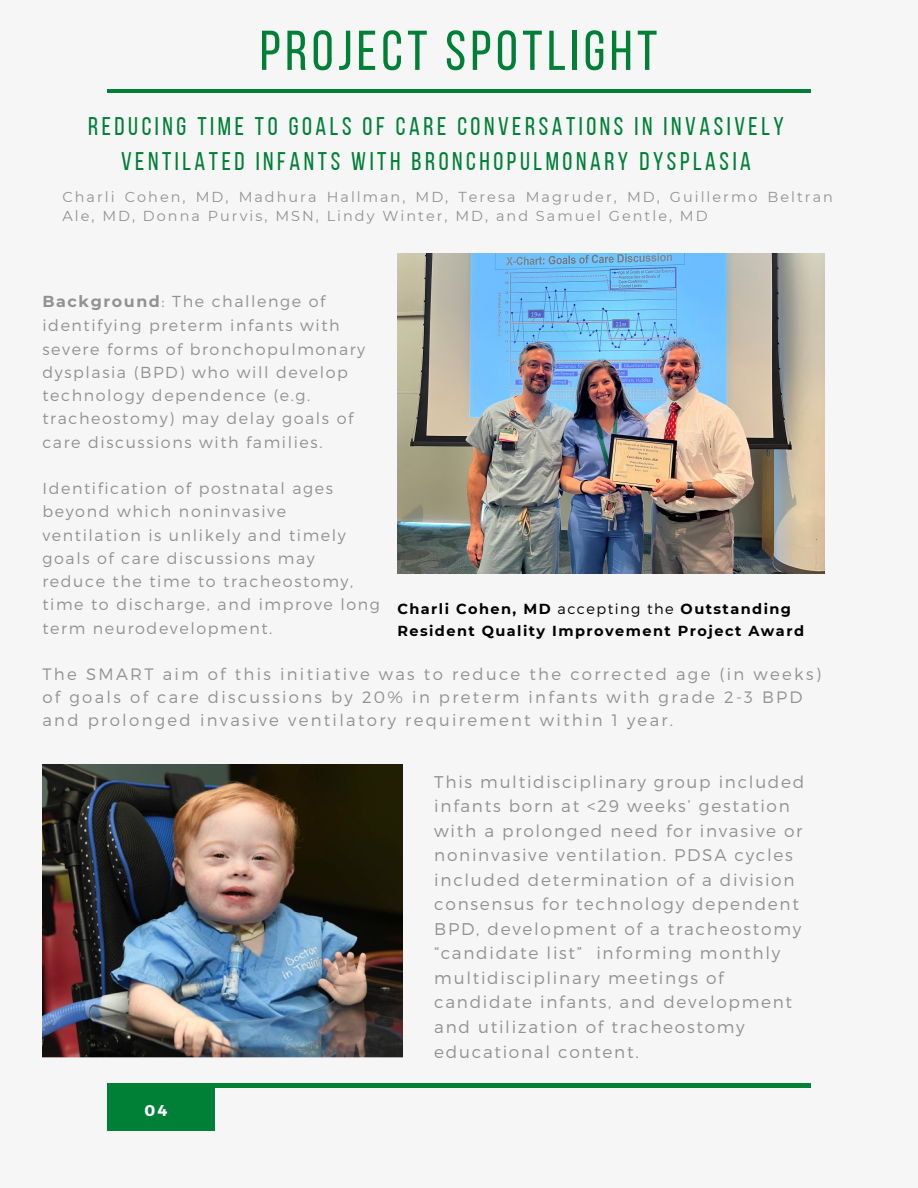
<style>
.page{position:relative;width:918px;height:1188px;background:#f6f6f6}
.page>*{position:absolute;margin:0;border:0;box-sizing:border-box;transform-origin:0 0}
.t1{font:55.95px "Bebas Neue";letter-spacing:.08em;color:#008037}
.t2{font:25.5px/34.8px "Bebas Neue";letter-spacing:.14em;color:#008037;text-align:center}
.t3{font:300 16.95px/24.6px "Montserrat";letter-spacing:.1em;color:#929292}
.t4{font:300 16.5px/23.1px "Montserrat";letter-spacing:.14em;color:#929292}
.t5{font:300 15.9px/23.4px "Montserrat";letter-spacing:.1em;color:#929292}
.t6{font:700 15.6px "Montserrat";color:#fff}
.t7{font:700 14.55px/22.5px "Montserrat";letter-spacing:.1em;color:#000}
.t8{font:14.4px/19.5px "Montserrat";letter-spacing:.14em;color:#929292}
.s1{font-weight:700}
.s2{font-weight:300}
</style>
<div class="page">
<hr style="left:107px;top:89px;width:703px;height:3px;background:#008037">
<div style="left:107px;top:1087px;width:108px;height:44px;background:#008037"></div>
<hr style="left:107px;top:1084px;width:703px;height:3px;background:#008037">
<img style="left:42px;top:765px;width:360px;height:292px">
<img style="left:397px;top:253px;width:428px;height:321px">
<p class="t1" style="left:260px;top:28px;width:399px">PROJECT SPOTLIGHT</p>
<p class="t2" style="left:88px;top:112px;width:697px">REDUCING TIME TO GOALS OF CARE CONVERSATIONS IN INVASIVELY<br>VENTILATED INFANTS WITH BRONCHOPULMONARY DYSPLASIA</p>
<p class="t8" style="left:62px;top:187px;width:772px">Charli Cohen, MD, Madhura Hallman, MD, Teresa Magruder, MD, Guillermo Beltran<br>Ale, MD, Donna Purvis, MSN, Lindy Winter, MD, and Samuel Gentle, MD</p>
<p class="t5" style="left:42px;top:289px;width:324px"><span class="s1">Background</span>: The challenge of identifying preterm infants with severe forms of bronchopulmonary dysplasia (BPD) who will develop technology dependence (e.g. tracheostomy) may delay goals of care discussions with families.</p>
<p class="t5" style="left:42px;top:476px;width:339px">Identification of postnatal ages beyond which noninvasive ventilation is unlikely and timely goals of care discussions may reduce the time to tracheostomy, time to discharge, and improve long term neurodevelopment.</p>
<p class="t4" style="left:42px;top:661px;width:780px">The SMART aim of this initiative was to reduce the corrected age (in weeks) of goals of care discussions by 20% in preterm infants with grade 2-3 BPD and prolonged invasive ventilatory requirement within 1 year.</p>
<p class="t7" style="left:397px;top:597px;width:408px">Charli Cohen, MD <span class="s2">accepting the</span> Outstanding<br>Resident Quality Improvement Project Award</p>
<p class="t6" style="left:144px;top:1100px;width:24px">04</p>
<p class="t3" style="left:434px;top:768px;width:372px">This multidisciplinary group included infants born at &lt;29 weeks’ gestation with a prolonged need for invasive or noninvasive ventilation. PDSA cycles included determination of a division consensus for technology dependent BPD, development of a tracheostomy “candidate list” informing monthly multidisciplinary meetings of candidate infants, and development and utilization of tracheostomy educational content.</p>
</div>
